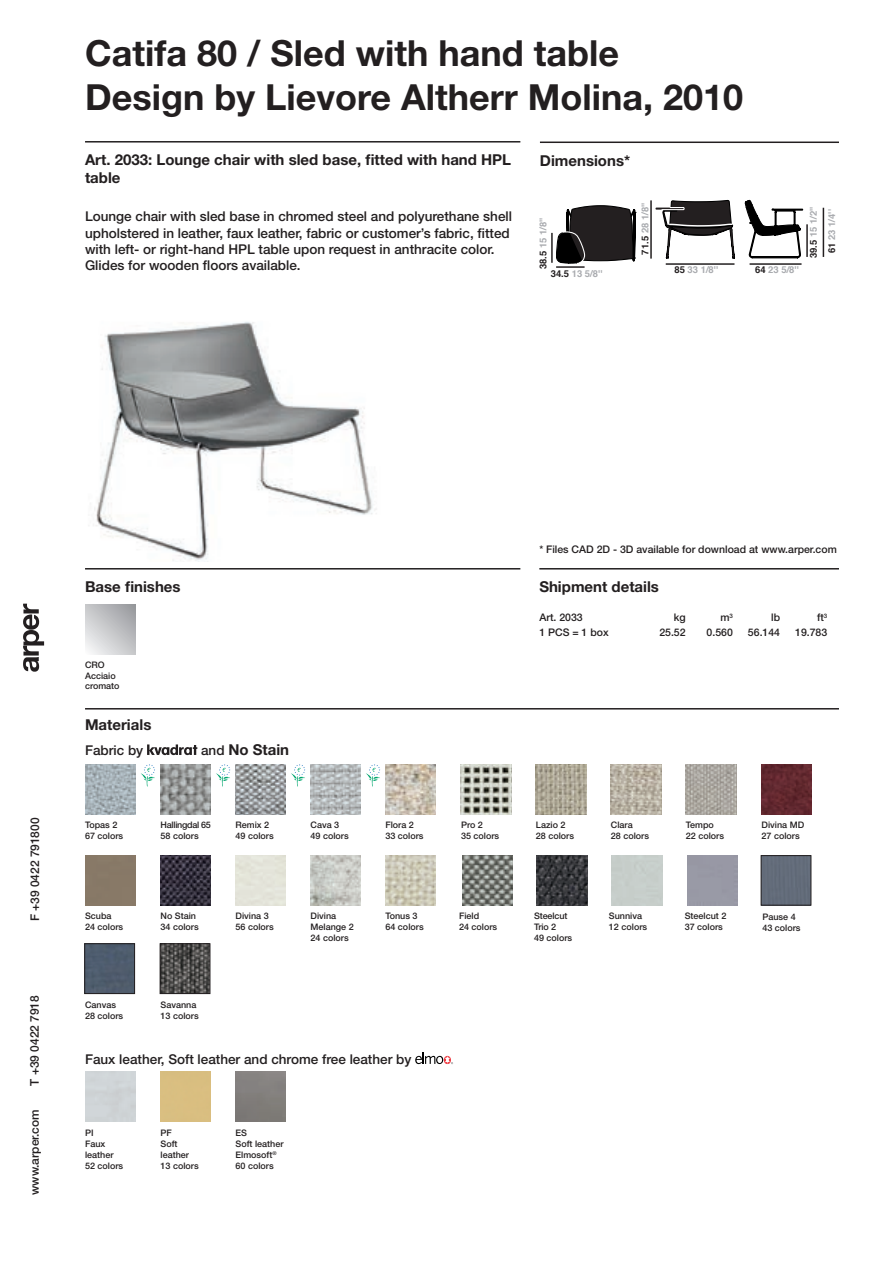
<style>
.page{position:relative;width:893px;height:1263px;background:#fff}
.page>*{position:absolute;margin:0;border:0;box-sizing:border-box;transform-origin:0 0}
.t1{font:700 36px/43.2px "Helvetica Neue";color:#231f20}
.t2{font:700 15px/18px "Helvetica Neue";color:#231f20}
.t3{font:500 13.5px/16.2px "Helvetica Neue";color:#231f20}
.t4{font:500 12px "Helvetica Neue";letter-spacing:-.005em;color:#231f20}
.t5{font:500 10.5px/15px "Helvetica Neue";color:#231f20;text-align:right}
.t6{font:700 9.45px/18.1px "Helvetica";color:#a9abaf;text-align:center}
.t7{font:500 9px/10.8px "Helvetica Neue";color:#231f20}
.t8{font:500 9px/10.8px "Helvetica Neue";letter-spacing:-.03em;color:#231f20}
.s1{color:#231f20}
.s2{font-weight:500;font-size:13.5px}
</style>
<div class="page">
<hr style="left:85px;top:708px;width:754px;height:1px;background:#231f20">
<hr style="left:85px;top:568px;width:435px;height:1px;background:#231f20">
<hr style="left:85px;top:141px;width:435px;height:2px;background:#231f20">
<hr style="left:540px;top:142px;width:299px;height:1px;background:#231f20">
<hr style="left:539px;top:568px;width:300px;height:1px;background:#231f20">
<svg style="left:23px;top:604px;width:21px;height:68px"></svg>
<svg style="left:147px;top:744px;width:50px;height:11px"></svg>
<img style="left:236px;top:764px;width:50px;height:50px">
<img style="left:310px;top:764px;width:51px;height:50px">
<img style="left:462px;top:855px;width:50px;height:50px">
<img style="left:161px;top:855px;width:50px;height:50px">
<img style="left:385px;top:764px;width:51px;height:50px">
<img style="left:461px;top:764px;width:50px;height:50px">
<img style="left:536px;top:764px;width:50px;height:50px">
<img style="left:611px;top:764px;width:50px;height:50px">
<img style="left:686px;top:764px;width:50px;height:50px">
<div style="left:85px;top:855px;width:50px;height:50px;background:#887967"></div>
<img style="left:310px;top:855px;width:51px;height:50px">
<img style="left:385px;top:855px;width:51px;height:50px">
<img style="left:85px;top:764px;width:50px;height:50px">
<img style="left:161px;top:764px;width:50px;height:50px">
<img style="left:537px;top:855px;width:50px;height:50px">
<svg style="left:141px;top:764px;width:14px;height:22px"></svg>
<svg style="left:216px;top:764px;width:14px;height:22px"></svg>
<svg style="left:291px;top:764px;width:14px;height:22px"></svg>
<svg style="left:366px;top:764px;width:14px;height:22px"></svg>
<img style="left:762px;top:764px;width:50px;height:51px">
<div style="left:763px;top:857px;width:46px;height:46px;background:#636c7a"></div>
<div style="left:761px;top:855px;width:50px;height:50px;border:1px solid #231f20"></div>
<div style="left:87px;top:945px;width:46px;height:47px;background:#4f5c6d"></div>
<div style="left:85px;top:943px;width:50px;height:51px;border:1px solid #231f20"></div>
<img style="left:162px;top:945px;width:46px;height:47px">
<div style="left:160px;top:943px;width:50px;height:51px;border:1px solid #231f20"></div>
<svg style="left:415px;top:1052px;width:38px;height:12px"></svg>
<svg style="left:85px;top:604px;width:50px;height:50px;background:#c6c7ca"></svg>
<svg style="left:556px;top:199px;width:247px;height:66px"></svg>
<hr style="left:750px;top:263px;width:51px;height:2px;background:#231f20">
<hr style="left:551px;top:233px;width:2px;height:30px;background:#231f20">
<hr style="left:556px;top:266px;width:29px;height:2px;background:#231f20">
<hr style="left:806px;top:224px;width:2px;height:33px;background:#231f20">
<hr style="left:650px;top:200px;width:2px;height:59px;background:#231f20">
<hr style="left:666px;top:263px;width:68px;height:2px;background:#231f20">
<hr style="left:823px;top:208px;width:1px;height:49px;background:#231f20">
<img style="left:94px;top:322px;width:283px;height:239px">
<h1 class="t1" style="left:85px;top:31px;width:660px">Catifa 80 / Sled with hand table<br>Design by Lievore Altherr Molina, 2010</h1>
<h2 class="t2" style="left:85px;top:150px;width:428px">Art. 2033: Lounge chair with sled base, fitted with hand HPL table</h2>
<p class="t3" style="left:85px;top:208px;width:428px">Lounge chair with sled base in chromed steel and polyurethane shell upholstered in leather, faux leather, fabric or customer’s fabric, fitted with left- or right-hand HPL table upon request in anthracite color.<br>Glides for wooden floors available.</p>
<h2 class="t2" style="left:540px;top:151px;width:92px">Dimensions*</h2>
<p class="t6" style="left:636px;top:254px;width:53px;rotate:-90deg"><span class="s1">71.5</span> 28 1/8''</p>
<p class="t6" style="left:805px;top:258px;width:53px;rotate:-90deg"><span class="s1">39.5</span> 15 1/2''<br><span class="s1">61</span> 23 1/4''</p>
<p class="t6" style="left:534px;top:269px;width:53px;rotate:-90deg"><span class="s1">38.5</span> 15 1/8''</p>
<p class="t6" style="left:551px;top:264px;width:53px"><span class="s1">34.5</span> 13 5/8''</p>
<p class="t6" style="left:674px;top:261px;width:46px"><span class="s1">85</span> 33 1/8''</p>
<p class="t6" style="left:755px;top:261px;width:46px"><span class="s1">64</span> 23 5/8''</p>
<h3 class="t4" style="left:28px;top:921px;width:105px;rotate:-90deg">F +39 0422 791800</h3>
<h3 class="t4" style="left:27px;top:1085px;width:92px;rotate:-90deg">T +39 0422 7918</h3>
<h3 class="t4" style="left:27px;top:1195px;width:87px;rotate:-90deg">www.arper.com</h3>
<h2 class="t2" style="left:85px;top:577px;width:97px">Base finishes</h2>
<p class="t7" style="left:85px;top:660px;width:36px">CRO<br>Acciaio cromato</p>
<h2 class="t2" style="left:85px;top:716px;width:68px">Materials</h2>
<h3 class="t3" style="left:85px;top:742px;width:60px">Fabric by</h3>
<h2 class="t2" style="left:201px;top:740px;width:90px"><span class="s2">and</span> No Stain</h2>
<p class="t7" style="left:85px;top:820px;width:40px">Topas 2<br>67 colors</p>
<p class="t8" style="left:161px;top:820px;width:52px">Hallingdal 65<br>58 colors</p>
<p class="t7" style="left:236px;top:820px;width:40px">Remix 2<br>49 colors</p>
<p class="t7" style="left:310px;top:820px;width:40px">Cava 3<br>49 colors</p>
<p class="t5" style="left:539px;top:541px;width:299px">* Files CAD 2D - 3D available for download at www.arper.com</p>
<h2 class="t2" style="left:539px;top:577px;width:121px">Shipment details</h2>
<p class="t5" style="left:539px;top:610px;width:71px;text-align:left">Art. 2033<br>1 PCS = 1 box</p>
<p class="t5" style="left:659px;top:610px;width:28px">kg<br>25.52</p>
<p class="t5" style="left:707px;top:610px;width:28px">m<sup>3<br></sup>0.560</p>
<p class="t5" style="left:748px;top:610px;width:34px">lb<br>56.144</p>
<p class="t5" style="left:795px;top:610px;width:34px">ft<sup>3<br></sup>19.783</p>
<p class="t7" style="left:385px;top:819px;width:40px">Flora 2<br>33 colors</p>
<p class="t7" style="left:461px;top:819px;width:40px">Pro 2<br>35 colors</p>
<p class="t7" style="left:536px;top:819px;width:40px">Lazio 2<br>28 colors</p>
<p class="t7" style="left:611px;top:819px;width:40px">Clara<br>28 colors</p>
<p class="t7" style="left:686px;top:819px;width:40px">Tempo<br>22 colors</p>
<p class="t7" style="left:762px;top:819px;width:44px">Divina MD<br>27 colors</p>
<p class="t7" style="left:85px;top:910px;width:40px">Scuba<br>24 colors</p>
<p class="t7" style="left:236px;top:910px;width:40px">Divina 3<br>56 colors</p>
<p class="t7" style="left:310px;top:910px;width:45px">Divina<br>Melange 2<br>24 colors</p>
<p class="t7" style="left:385px;top:910px;width:40px">Tonus 3<br>64 colors</p>
<p class="t7" style="left:161px;top:911px;width:40px">No Stain<br>34 colors</p>
<p class="t7" style="left:85px;top:999px;width:40px">Canvas<br>28 colors</p>
<p class="t7" style="left:161px;top:999px;width:40px">Savanna<br>13 colors</p>
<h3 class="t3" style="left:85px;top:1051px;width:328px">Faux leather, Soft leather and chrome free leather by</h3>
<p class="t7" style="left:85px;top:1127px;width:40px">PI<br>Faux leather<br>52 colors</p>
<p class="t7" style="left:161px;top:1127px;width:40px">PF<br>Soft leather<br>13 colors</p>
<p class="t7" style="left:236px;top:1127px;width:50px">ES<br>Soft leather<br>Elmosoft<sup>®<br></sup>60 colors</p>
<p class="t7" style="left:459px;top:910px;width:40px">Field<br>24 colors</p>
<p class="t7" style="left:534px;top:910px;width:40px">Steelcut<br>Trio 2<br>49 colors</p>
<p class="t7" style="left:609px;top:910px;width:40px">Sunniva<br>12 colors</p>
<p class="t7" style="left:685px;top:910px;width:43px">Steelcut 2<br>37 colors</p>
<p class="t7" style="left:762px;top:911px;width:40px">Pause 4<br>43 colors</p>
</div>
